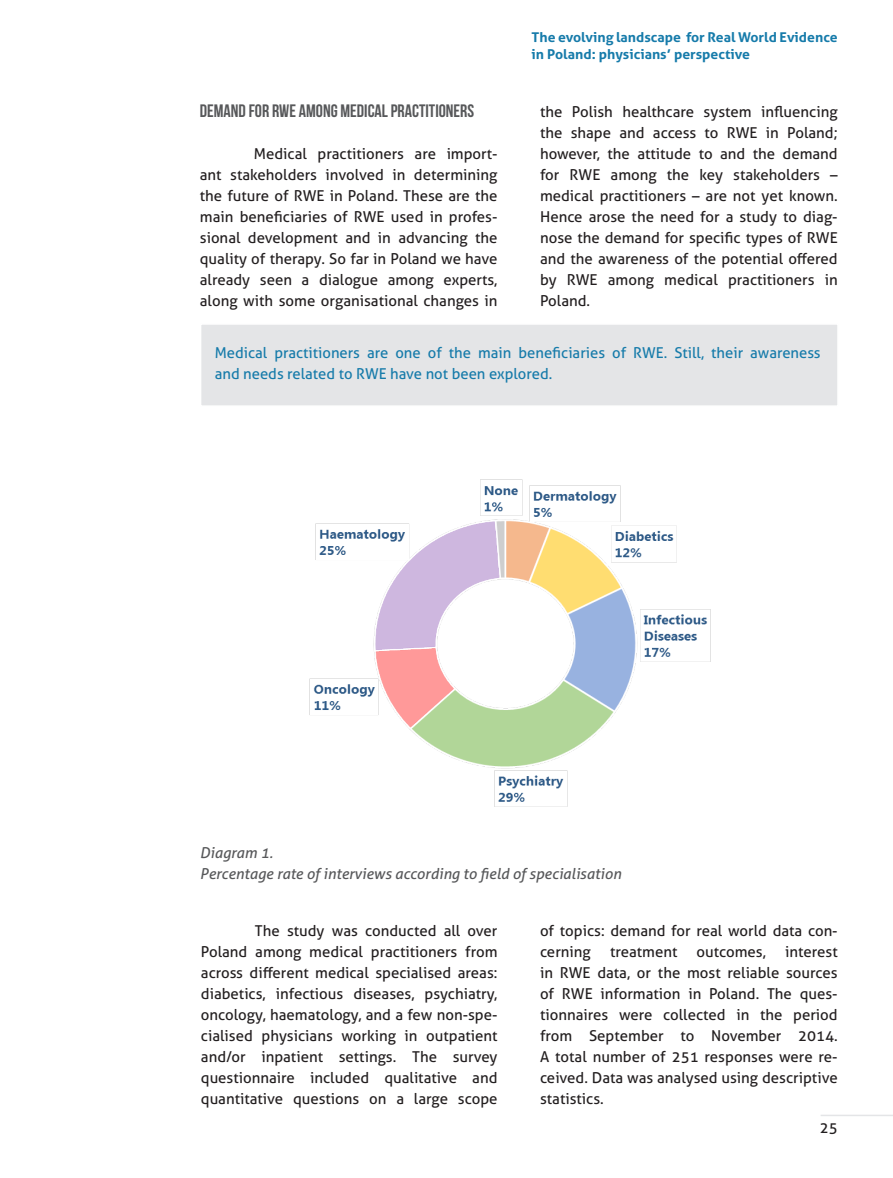
<style>
.page{position:relative;width:893px;height:1178px;background:#fff}
.page>*{position:absolute;margin:0;border:0;box-sizing:border-box;transform-origin:0 0}
.napis_tekst_glowny{font:18px "Bebas Neue";color:#57585a}
.t1{font:15px/21px "Aller";color:#231f20;text-align:justify}
.napis_ramka_szara{font:15px/21px "Aller";color:#167baa}
.podpis{font:italic 15px "Aller";color:#57585a}
.góra_lewo{font:700 13.5px/16.2px "Aller";color:#167baa;scale:1.04 1}
</style>
<div class="page">
<hr style="left:821px;top:1115px;width:72px;height:1px;background:#e4e5e7">
<div style="left:200px;top:323px;width:639px;height:84px;background:#e4e5e7;border:2px solid #fff"></div>
<img style="left:309px;top:479px;width:402px;height:328px">
<p class="napis_tekst_glowny" style="left:200px;top:101px;width:276px">DEMAND FOR RWE AMONG MEDICAL PRACTITIONERS</p>
<p class="t1" style="left:200px;top:143px;width:299px;text-indent:54px">Medical practitioners are import&shy;ant stakeholders involved in determining the future of RWE in Poland. These are the main beneficiaries of RWE used in profes&shy;sional development and in advancing the quality of therapy. So far in Poland we have already seen a dialogue among experts, along with some organisational changes in</p>
<p class="góra_lewo" style="left:531px;top:29px;width:296px">The evolving landscape for Real World Evidence in Poland: physicians’ perspective</p>
<p class="t1" style="left:540px;top:101px;width:299px">the Polish healthcare system influencing the shape and access to RWE in Poland; however, the attitude to and the demand for RWE among the key stakeholders – medical practitioners – are not yet known.<br>Hence arose the need for a study to diag&shy;nose the demand for specific types of RWE and the awareness of the potential offered by RWE among medical practitioners in Poland.</p>
<p class="napis_ramka_szara" style="left:215px;top:342px;width:607px">Medical practitioners are one of the main beneficiaries of RWE. Still, their awareness and needs related to RWE have not been explored.</p>
<p class="podpis" style="left:200px;top:843px;width:75px">Diagram 1.</p>
<p class="podpis" style="left:200px;top:864px;width:423px">Percentage rate of interviews according to field of specialisation</p>
<p class="t1" style="left:201px;top:920px;width:298px;text-indent:54px">The study was conducted all over Poland among medical practitioners from across different medical specialised areas: diabetics, infectious diseases, psychiatry, oncology, haematology, and a few non-spe&shy;cialised physicians working in outpatient and/or inpatient settings. The survey questionnaire included qualitative and quantitative questions on a large scope</p>
<p class="t1" style="left:540px;top:920px;width:299px">of topics: demand for real world data con&shy;cerning</p>
<p class="t1" style="left:540px;top:941px;width:299px;text-indent:245px">interest in RWE data, or the most reliable sources of RWE information in Poland. The ques&shy;tionnaires were collected in the period from September to November 2014.<br>A total number of 251 responses were re&shy;ceived. Data was analysed using descriptive statistics.</p>
<p class="t1" style="left:610px;top:941px;width:69px">treatment</p>
<p class="t1" style="left:697px;top:941px;width:71px">outcomes,</p>
<p class="t1" style="left:820px;top:1117px;width:19px">25</p>
</div>
